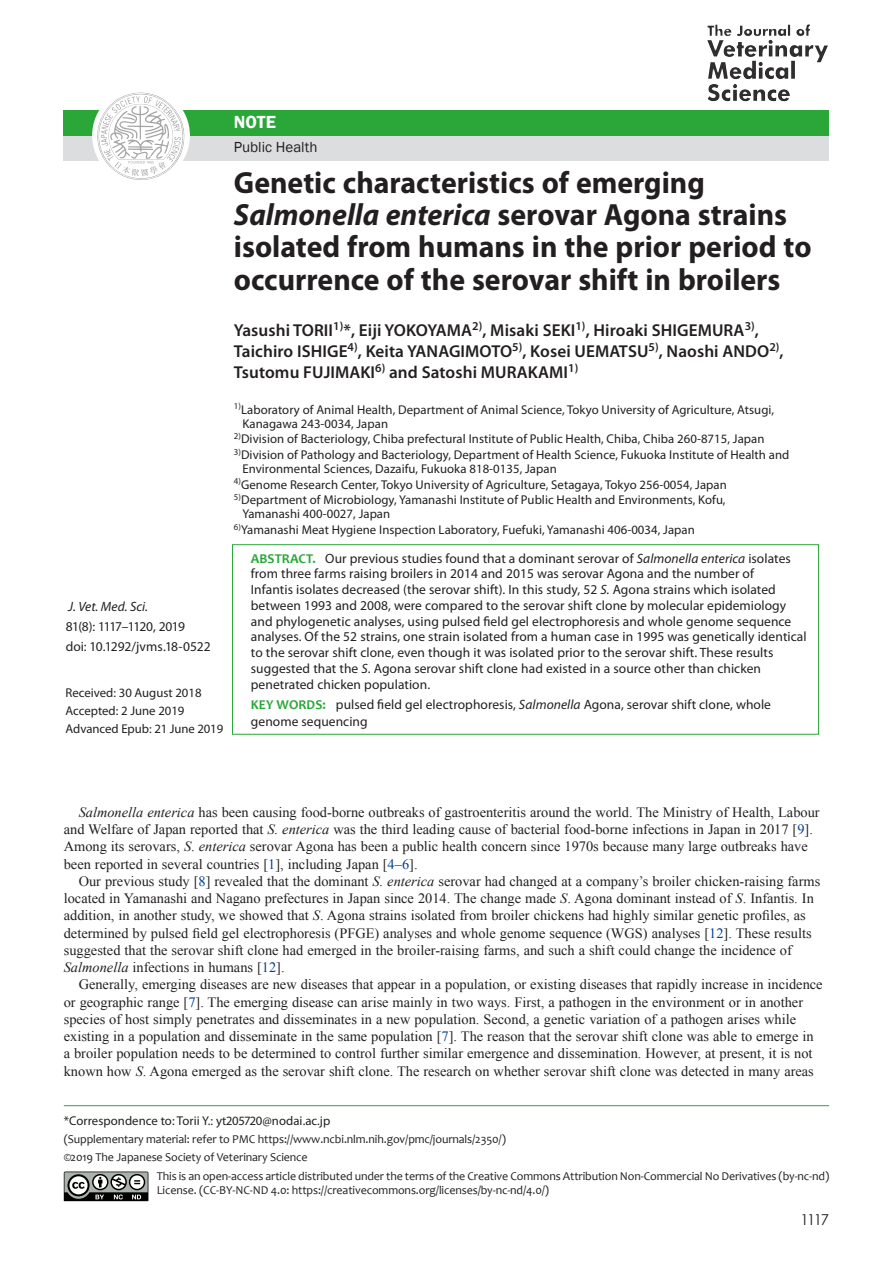
<style>
.page{position:relative;width:893px;height:1263px;background:#fff}
.page>*{position:absolute;margin:0;border:0;box-sizing:border-box;transform-origin:0 0}
.t1{font:700 30.75px/32.2px "Myriad Pro";color:#231f20}
.t2{font:600 18px "Franklin Gothic";color:#fff}
.t3{font:600 17.25px/21px "Myriad Pro";letter-spacing:.005em;color:#231f20}
.t4{font:15px "Franklin Gothic";color:#231f20}
.t5{font:15px "Century Gothic";color:#231f20}
.t6{font:14.25px/17.2px "Times New Roman";color:#231f20}
.t7{font:13.5px/15.8px "Myriad Pro";letter-spacing:.005em;color:#231f20}
.t8{font:13.5px/20px "Myriad Pro";letter-spacing:-.04em;color:#231f20}
.t9{font:italic 13.5px "Myriad Pro";color:#231f20}
.t10{font:12.75px/15.5px "Myriad Pro";letter-spacing:.005em;color:#231f20}
.t11{font:12px/17.9px "Candara";letter-spacing:-.01em;color:#231f20}
.s1{font-style:italic}
.s2{font-family:"Candara";font-weight:700;color:#2aa738}
.s3{color:#003f98}
</style>
<div class="page">
<hr style="left:64px;top:1105px;width:765px;height:1px;background:#2aa738">
<div style="left:64px;top:136px;width:765px;height:25px;background:#dcdddf"></div>
<div style="left:64px;top:111px;width:765px;height:25px;background:#2aa738"></div>
<div style="left:92px;top:87px;width:98px;height:97px;background:#fff;border-radius:50%"></div>
<svg style="left:94px;top:92px;width:93px;height:88px"></svg>
<img style="left:707px;top:24px;width:106px;height:33px">
<div style="left:232px;top:544px;width:587px;height:191px;border:1px solid #2aa738"></div>
<svg style="left:64px;top:1171px;width:84px;height:30px"></svg>
<p class="t9" style="left:68px;top:598px;width:81px">J. Vet. Med. Sci.</p>
<p class="t8" style="left:66px;top:616px;width:146px">81(8): 1117–1120, 2019<br>doi: 10.1292/jvms.18-0522</p>
<p class="t10" style="left:66px;top:683px;width:159px;line-height:17.9px">Received: 30 August 2018<br>Accepted: 2 June 2019<br>Advanced Epub: 21 June 2019</p>
<p class="t2" style="left:234px;top:111px;width:44px">NOTE</p>
<p class="t4" style="left:234px;top:138px;width:85px">Public Health</p>
<h1 class="t1" style="left:234px;top:165px;width:579px">Genetic characteristics of emerging <span class="s1">Salmonella enterica</span> serovar Agona strains isolated from humans in the prior period to occurrence of the serovar shift in broilers</h1>
<p class="t3" style="left:234px;top:319px;width:551px">Yasushi TORII<sup>1)</sup>*, Eiji YOKOYAMA<sup>2)</sup>, Misaki SEKI<sup>1)</sup>, Hiroaki SHIGEMURA<sup>3)</sup>,<br>Taichiro ISHIGE<sup>4)</sup>, Keita YANAGIMOTO<sup>5)</sup>, Kosei UEMATSU<sup>5)</sup>, Naoshi ANDO<sup>2)</sup>,<br>Tsutomu FUJIMAKI<sup>6)</sup> and Satoshi MURAKAMI<sup>1)</sup></p>
<p class="t10" style="left:242px;top:402px;width:533px;line-height:14.2px;text-indent:-9px"><sup>1)</sup>Laboratory of Animal Health, Department of Animal Science, Tokyo University of Agriculture, Atsugi,<br>Kanagawa 243-0034, Japan</p>
<p class="t10" style="left:234px;top:431px;width:557px"><sup>2)</sup>Division of Bacteriology, Chiba prefectural Institute of Public Health, Chiba, Chiba 260-8715, Japan<br><sup>3)</sup>Division of Pathology and Bacteriology, Department of Health Science, Fukuoka Institute of Health and</p>
<p class="t10" style="left:234px;top:461px;width:494px;text-indent:9px">Environmental Sciences, Dazaifu, Fukuoka 818-0135, Japan<br><sup>4)</sup>Genome Research Center, Tokyo University of Agriculture, Setagaya, Tokyo 256-0054, Japan<br><sup>5)</sup>Department of Microbiology, Yamanashi Institute of Public Health and Environments, Kofu,</p>
<p class="t10" style="left:234px;top:506px;width:462px;text-indent:9px">Yamanashi 400-0027, Japan<br><sup>6)</sup>Yamanashi Meat Hygiene Inspection Laboratory, Fuefuki, Yamanashi 406-0034, Japan</p>
<p class="t7" style="left:251px;top:550px;width:557px"><span class="s2">ABSTRACT.</span> Our previous studies found that a dominant serovar of <span class="s1">Salmonella enterica</span> isolates from three farms raising broilers in 2014 and 2015 was serovar Agona and the number of<br>Infantis isolates decreased (the serovar shift). In this study, 52 <span class="s1">S.</span> Agona strains which isolated between 1993 and 2008, were compared to the serovar shift clone by molecular epidemiology and phylogenetic analyses, using pulsed field gel electrophoresis and whole genome sequence analyses. Of the 52 strains, one strain isolated from a human case in 1995 was genetically identical to the serovar shift clone, even though it was isolated prior to the serovar shift. These results suggested that the <span class="s1">S</span>. Agona serovar shift clone had existed in a source other than chicken penetrated chicken population.</p>
<p class="t7" style="left:251px;top:696px;width:522px;line-height:16.5px"><span class="s2">KEY WORDS:</span> pulsed field gel electrophoresis, <span class="s1">Salmonella</span> Agona, serovar shift clone, whole genome sequencing</p>
<p class="t6" style="left:64px;top:803px;width:757px;text-indent:15px"><span class="s1">Salmonella enterica</span> has been causing food-borne outbreaks of gastroenteritis around the world. The Ministry of Health, Labour and Welfare of Japan reported that <span class="s1">S. enterica</span> was the third leading cause of bacterial food-borne infections in Japan in 2017 [<span class="s3">9</span>].<br>Among its serovars, <span class="s1">S</span>. <span class="s1">enterica</span> serovar Agona has been a public health concern since 1970s because many large outbreaks have been reported in several countries [<span class="s3">1</span>], including Japan [<span class="s3">4–6</span>].</p>
<p class="t6" style="left:64px;top:872px;width:758px;text-indent:15px">Our previous study [<span class="s3">8</span>] revealed that the dominant <span class="s1">S. enterica</span> serovar had changed at a company’s broiler chicken-raising farms located in Yamanashi and Nagano prefectures in Japan since 2014. The change made <span class="s1">S</span>. Agona dominant instead of <span class="s1">S</span>. Infantis. In addition, in another study, we showed that <span class="s1">S</span>. Agona strains isolated from broiler chickens had highly similar genetic profiles, as determined by pulsed field gel electrophoresis (PFGE) analyses and whole genome sequence (WGS) analyses [<span class="s3">12</span>]. These results suggested that the serovar shift clone had emerged in the broiler-raising farms, and such a shift could change the incidence of <span class="s1">Salmonella</span> infections in humans [<span class="s3">12</span>].</p>
<p class="t6" style="left:64px;top:976px;width:760px;text-indent:15px">Generally, emerging diseases are new diseases that appear in a population, or existing diseases that rapidly increase in incidence or geographic range [<span class="s3">7</span>]. The emerging disease can arise mainly in two ways. First, a pathogen in the environment or in another species of host simply penetrates and disseminates in a new population. Second, a genetic variation of a pathogen arises while existing in a population and disseminate in the same population [<span class="s3">7</span>]. The reason that the serovar shift clone was able to emerge in a broiler population needs to be determined to control further similar emergence and dissemination. However, at present, it is not known how <span class="s1">S</span>. Agona emerged as the serovar shift clone. The research on whether serovar shift clone was detected in many areas</p>
<p class="t10" style="left:64px;top:1113px;width:268px">*Correspondence to: Torii Y.: yt205720@nodai.ac.jp</p>
<p class="t11" style="left:64px;top:1130px;width:444px">(Supplementary material: refer to PMC https://www.ncbi.nlm.nih.gov/pmc/journals/2350/) ©2019 The Japanese Society of Veterinary Science</p>
<p class="t11" style="left:157px;top:1169px;width:674px;line-height:13.5px">This is an open-access article distributed under the terms of the Creative Commons Attribution Non-Commercial No Derivatives (by-nc-nd)<br>License. (CC-BY-NC-ND 4.0: https://creativecommons.org/licenses/by-nc-nd/4.0/)</p>
<p class="t5" style="left:801px;top:1209px;width:30px">1117</p>
</div>
